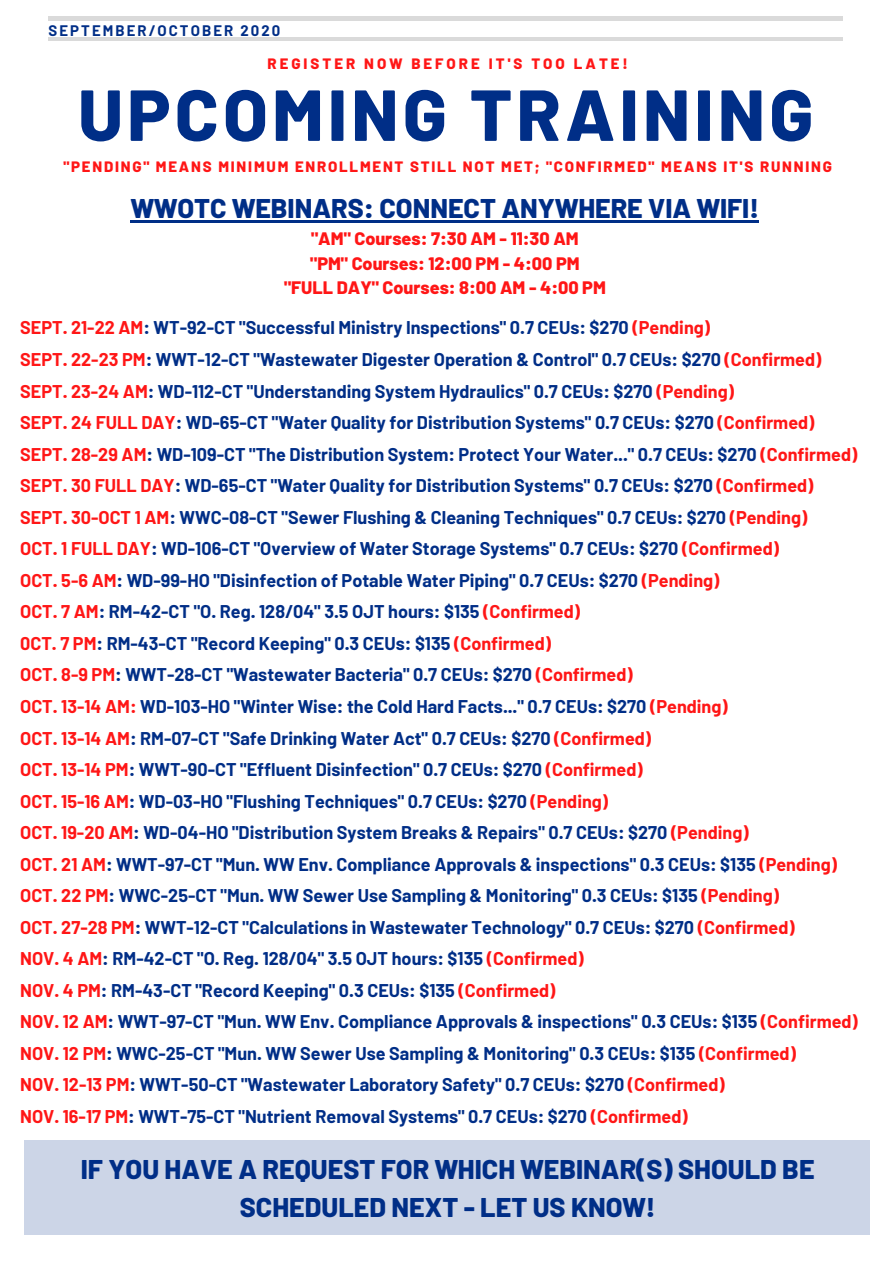
<style>
.page{position:relative;width:894px;height:1264px;background:#fff}
.page>*{position:absolute;margin:0;border:0;box-sizing:border-box;transform-origin:0 0}
.t1{font:800 72px "Barlow";letter-spacing:.06em;color:#002e87}
.t2{font:800 27px/37.2px "Barlow";color:#002e87;text-align:center}
.t3{font:700 18px/31.5px "Barlow";color:#002e87}
.t4{font:800 18px/24.8px "Barlow";color:#ff1616;text-align:center}
.t5{font:800 15px "Barlow";letter-spacing:.12em;color:#ff1616}
.t6{font:800 15px "Barlow";letter-spacing:.2em;color:#ff1616}
.t7{font:700 14.85px "Barlow";letter-spacing:.14em;color:#002e87}
.s1{color:#ff1616}
</style>
<div class="page">
<hr style="left:49px;top:17px;width:793px;height:3px;background:#000">
<hr style="left:48px;top:38px;width:794px;height:3px;background:#000">
<hr style="left:131px;top:220px;width:627px;height:2px;background:#002e87">
<div style="left:25px;top:1140px;width:844px;height:94px;background:#ccd5e7"></div>
<p class="t7" style="left:48px;top:21px;width:233px">SEPTEMBER/OCTOBER 2020</p>
<p class="t6" style="left:267px;top:53px;width:362px">REGISTER NOW BEFORE IT'S TOO LATE!</p>
<h1 class="t1" style="left:78px;top:69px;width:736px">UPCOMING TRAINING</h1>
<p class="t5" style="left:63px;top:157px;width:769px">"PENDING" MEANS MINIMUM ENROLLMENT STILL NOT MET; "CONFIRMED" MEANS IT'S RUNNING</p>
<h2 class="t2" style="left:131px;top:188px;width:629px">WWOTC WEBINARS: CONNECT ANYWHERE VIA WIFI!</h2>
<p class="t4" style="left:284px;top:225px;width:323px">"AM" Courses: 7:30 AM - 11:30 AM<br>"PM" Courses: 12:00 PM - 4:00 PM "FULL DAY" Courses: 8:00 AM - 4:00 PM</p>
<p class="t3" style="left:20px;top:311px;width:839px"><span class="s1">SEPT. 21-22 AM</span>: WT-92-CT "Successful Ministry Inspections" 0.7 CEUs: $270 <span class="s1">(Pending)<br>SEPT. 22-23 PM</span>: WWT-12-CT "Wastewater Digester Operation &amp; Control" 0.7 CEUs: $270 <span class="s1">(Confirmed)<br>SEPT. 23-24 AM</span>: WD-112-CT "Understanding System Hydraulics" 0.7 CEUs: $270 <span class="s1">(Pending)<br>SEPT. 24 FULL DAY</span>: WD-65-CT "Water Quality for Distribution Systems" 0.7 CEUs: $270 <span class="s1">(Confirmed)<br>SEPT. 28-29 AM</span>: WD-109-CT "The Distribution System: Protect Your Water..." 0.7 CEUs: $270 <span class="s1">(Confirmed)<br>SEPT. 30 FULL DAY</span>: WD-65-CT "Water Quality for Distribution Systems" 0.7 CEUs: $270 <span class="s1">(Confirmed)<br>SEPT. 30-OCT 1 AM</span>: WWC-08-CT "Sewer Flushing &amp; Cleaning Techniques" 0.7 CEUs: $270 <span class="s1">(Pending)<br>OCT. 1 FULL DAY</span>: WD-106-CT "Overview of Water Storage Systems" 0.7 CEUs: $270 <span class="s1">(Confirmed)<br>OCT. 5-6 AM</span>: WD-99-HO "Disinfection of Potable Water Piping" 0.7 CEUs: $270 <span class="s1">(Pending)<br>OCT. 7 AM</span>: RM-42-CT "O. Reg. 128/04" 3.5 OJT hours: $135 <span class="s1">(Confirmed)<br>0CT. 7 PM</span>: RM-43-CT "Record Keeping" 0.3 CEUs: $135 <span class="s1">(Confirmed)<br>OCT. 8-9 PM</span>: WWT-28-CT "Wastewater Bacteria" 0.7 CEUs: $270 <span class="s1">(Confirmed)<br>OCT. 13-14 AM:</span> WD-103-HO "Winter Wise: the Cold Hard Facts..." 0.7 CEUs: $270 <span class="s1">(Pending)<br>OCT. 13-14 AM</span>: RM-07-CT "Safe Drinking Water Act" 0.7 CEUs: $270 <span class="s1">(Confirmed)<br>OCT. 13-14 PM</span>: WWT-90-CT "Effluent Disinfection" 0.7 CEUs: $270 <span class="s1">(Confirmed)<br>OCT. 15-16 AM</span>: WD-03-HO "Flushing Techniques" 0.7 CEUs: $270 <span class="s1">(Pending)<br>OCT. 19-20 AM</span>: WD-04-HO "Distribution System Breaks &amp; Repairs" 0.7 CEUs: $270 <span class="s1">(Pending)<br>OCT. 21 AM</span>: WWT-97-CT "Mun. WW Env. Compliance Approvals &amp; inspections" 0.3 CEUs: $135 <span class="s1">(Pending)<br>OCT. 22 PM</span>: WWC-25-CT "Mun. WW Sewer Use Sampling &amp; Monitoring" 0.3 CEUs: $135 <span class="s1">(Pending)<br>OCT. 27-28 PM</span>: WWT-12-CT "Calculations in Wastewater Technology" 0.7 CEUs: $270 <span class="s1">(Confirmed)<br>NOV. 4 AM</span>: RM-42-CT "O. Reg. 128/04" 3.5 OJT hours: $135 <span class="s1">(Confirmed)<br>NOV. 4 PM</span>: RM-43-CT "Record Keeping" 0.3 CEUs: $135 <span class="s1">(Confirmed)<br>NOV. 12 AM</span>: WWT-97-CT "Mun. WW Env. Compliance Approvals &amp; inspections" 0.3 CEUs: $135 <span class="s1">(Confirmed)<br>NOV. 12 PM</span>: WWC-25-CT "Mun. WW Sewer Use Sampling &amp; Monitoring" 0.3 CEUs: $135 <span class="s1">(Confirmed)<br>NOV. 12-13 PM</span>: WWT-50-CT "Wastewater Laboratory Safety" 0.7 CEUs: $270 <span class="s1">(Confirmed)<br>NOV. 16-17 PM</span>: WWT-75-CT "Nutrient Removal Systems" 0.7 CEUs: $270 <span class="s1">(Confirmed)</span></p>
<h2 class="t2" style="left:81px;top:1149px;width:735px">IF YOU HAVE A REQUEST FOR WHICH WEBINAR(S) SHOULD BE<br>SCHEDULED NEXT - LET US KNOW!</h2>
</div>
